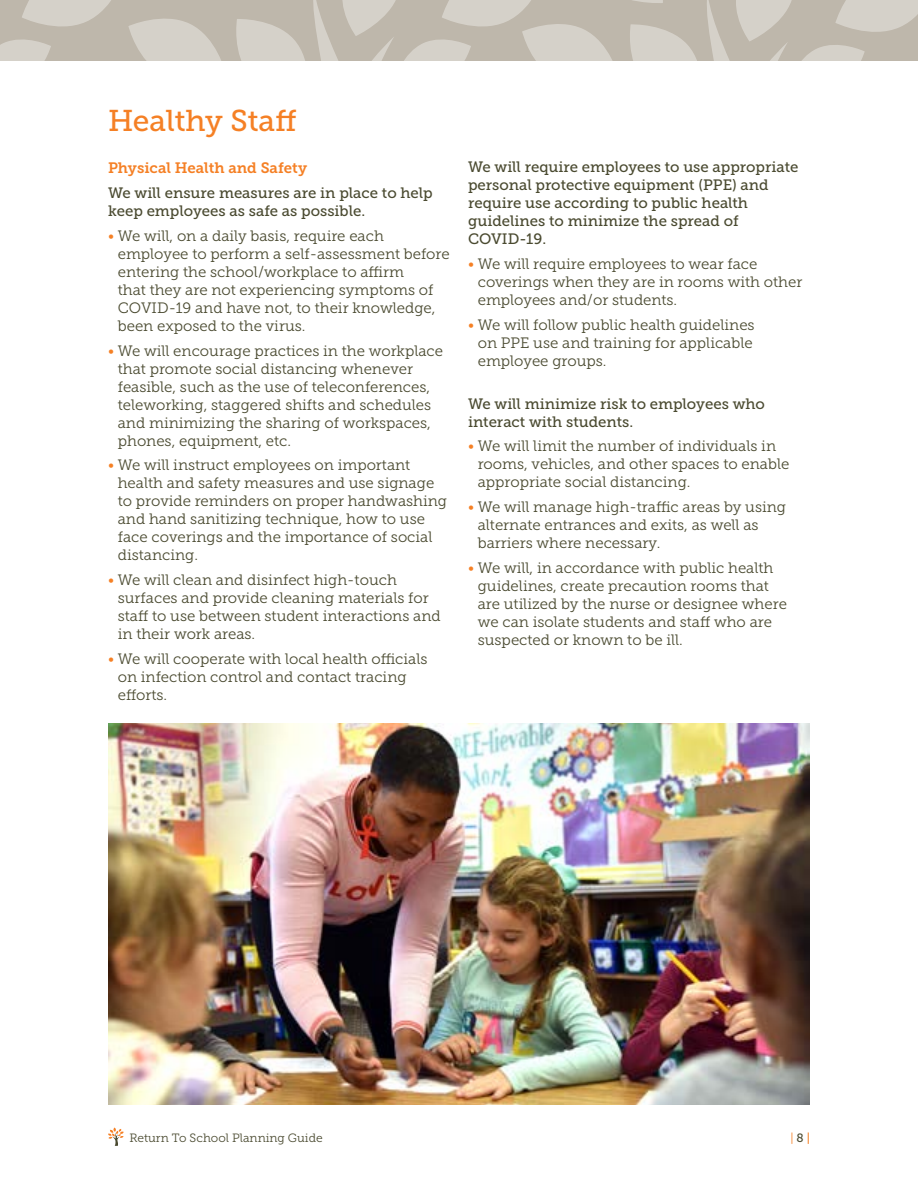
<style>
.page{position:relative;width:918px;height:1188px;background:#fff}
.page>*{position:absolute;margin:0;border:0;box-sizing:border-box;transform-origin:0 0}
.t1{font:30px "Museo Slab 500";color:#f58025}
.t2{font:15px/18px "Museo Slab 300";color:#4a4a30}
.t3{font:15px/18px "Museo Slab 500";color:#4a4a30}
.t4{font:15px "Museo Slab 700";color:#f58025}
.t5{font:12px "Museo Slab 300";color:#4a4a30}
.t6{font:12px "Museo Slab 300";color:#f58025}
.s1{color:#f58025}
.s2{font-family:"Museo Slab 500";color:#4a4a30}
.s3{font-family:"Museo Slab 500"}
</style>
<div class="page">
<svg style="left:833px;top:0;width:85px;height:61px;background:#c9c4ba"></svg>
<svg style="left:707px;top:0;width:126px;height:61px;background:#c5bfb4"></svg>
<svg style="left:439px;top:0;width:268px;height:61px;background:#c7c1b7"></svg>
<svg style="left:313px;top:0;width:126px;height:61px;background:#c5bfb4"></svg>
<svg style="left:0;top:0;width:313px;height:61px;background:#c7c1b7"></svg>
<svg style="left:108px;top:1128px;width:16px;height:18px"></svg>
<img style="left:108px;top:723px;width:702px;height:381px">
<h1 class="t1" style="left:108px;top:103px;width:190px">Healthy Staff</h1>
<p class="t4" style="left:108px;top:160px;width:201px">Physical Health and Safety</p>
<p class="t3" style="left:108px;top:184px;width:326px">We will ensure measures are in place to help keep employees as safe as possible.</p>
<p class="t2" style="left:118px;top:227px;width:333px;text-indent:-10px"><span class="s1">•</span> We will, on a daily basis, require each employee to perform a self-assessment before entering the school/workplace to affirm<br>that they are not experiencing symptoms of COVID-19 and have not, to their knowledge, been exposed to the virus.</p>
<p class="t2" style="left:118px;top:341px;width:327px;text-indent:-10px"><span class="s1">•</span> We will encourage practices in the workplace that promote social distancing whenever feasible, such as the use of teleconferences, teleworking, staggered shifts and schedules and minimizing the sharing of workspaces, phones, equipment, etc.</p>
<p class="t2" style="left:118px;top:456px;width:331px;text-indent:-10px"><span class="s1">•</span> We will instruct employees on important health and safety measures and use signage to provide reminders on proper handwashing and hand sanitizing technique, how to use face coverings and the importance of social distancing.</p>
<p class="t2" style="left:118px;top:571px;width:324px;text-indent:-10px"><span class="s1">•</span> We will clean and disinfect high-touch surfaces and provide cleaning materials for staff to use between student interactions and in their work areas.</p>
<p class="t2" style="left:118px;top:650px;width:311px;text-indent:-10px"><span class="s1">•</span> We will cooperate with local health officials on infection control and contact tracing efforts.</p>
<p class="t3" style="left:468px;top:158px;width:332px">We will require employees to use appropriate personal protective equipment (PPE) and require use according to public health guidelines to minimize the spread of COVID-19.</p>
<p class="t2" style="left:478px;top:255px;width:326px;text-indent:-10px"><span class="s1">•</span> We will require employees to wear face coverings when they are in rooms with other employees and/or students.</p>
<p class="t2" style="left:478px;top:316px;width:278px;text-indent:-10px"><span class="s1">•</span> We will follow public health guidelines on PPE use and training for applicable employee groups.</p>
<p class="t3" style="left:468px;top:395px;width:298px">We will minimize risk to employees who interact with students.</p>
<p class="t2" style="left:478px;top:437px;width:313px;text-indent:-10px"><span class="s1">•</span> We will limit the number of individuals in rooms, vehicles, and other spaces to enable appropriate social distancing.</p>
<p class="t2" style="left:478px;top:498px;width:310px;text-indent:-10px"><span class="s1">•</span> We will manage high-traffic areas by using alternate entrances and exits, as well as barriers where necessary.</p>
<p class="t2" style="left:478px;top:559px;width:311px;text-indent:-10px"><span class="s1">•</span> We will, in accordance with public health guidelines, create precaution rooms that are utilized by the nurse or designee where we can isolate students and staff who are suspected or known to be ill.</p>
<p class="t5" style="left:129px;top:1132px;width:195px">Return To School Planning Guide</p>
<p class="t6" style="left:790px;top:1132px;width:21px">|<span class="s2">8</span> <span class="s3">|</span></p>
</div>
